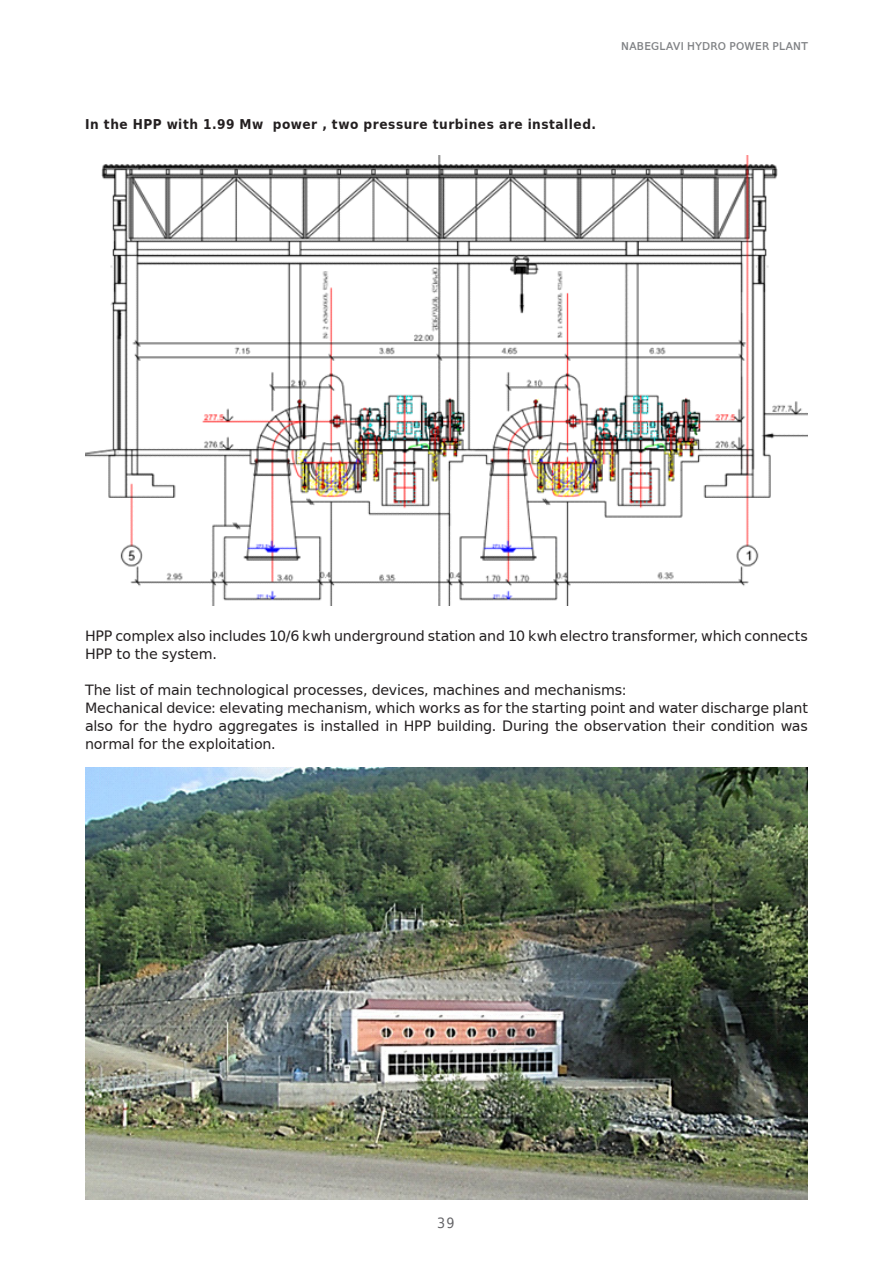
<style>
.page{position:relative;width:893px;height:1263px;background:#fff}
.page>*{position:absolute;margin:0;border:0;box-sizing:border-box;transform-origin:0 0}
.FT_Blocksatz{font:15px/18px "DejaVu Sans";letter-spacing:-.01em;color:#231f20}
.t1{font:14.1px "DejaVu Sans Condensed";color:#636366}
.Quellenagaben{font:700 13.5px "DejaVu Sans Condensed";letter-spacing:.04em;color:#231f20}
.Fußnoten-__Marginalt{font:11.25px "BPGWEB001 Caps";letter-spacing:.015em;color:#808285}
</style>
<div class="page">
<img style="left:85px;top:156px;width:723px;height:449px">
<img style="left:85px;top:767px;width:723px;height:432px">
<p class="Fußnoten-__Marginalt" style="left:621px;top:42px;width:188px">NABEGLAVI HYDRO POWER PLANT</p>
<p class="Quellenagaben" style="left:85px;top:113px;width:512px">In the HPP with 1.99 Mw power , two pressure turbines are installed.</p>
<p class="FT_Blocksatz" style="left:85px;top:628px;width:724px">HPP complex also includes 10/6 kwh underground station and 10 kwh electro transformer, which connects<br>HPP to the system.</p>
<p class="FT_Blocksatz" style="left:85px;top:682px;width:543px">The list of main technological processes, devices, machines and mechanisms:</p>
<p class="FT_Blocksatz" style="left:85px;top:700px;width:724px;text-align:justify">Mechanical device: elevating mechanism, which works as for the starting point and water discharge plant also for the hydro aggregates is installed in HPP building. During the observation their condition was normal for the exploitation.</p>
<p class="t1" style="left:437px;top:1211px;width:19px">39</p>
</div>
